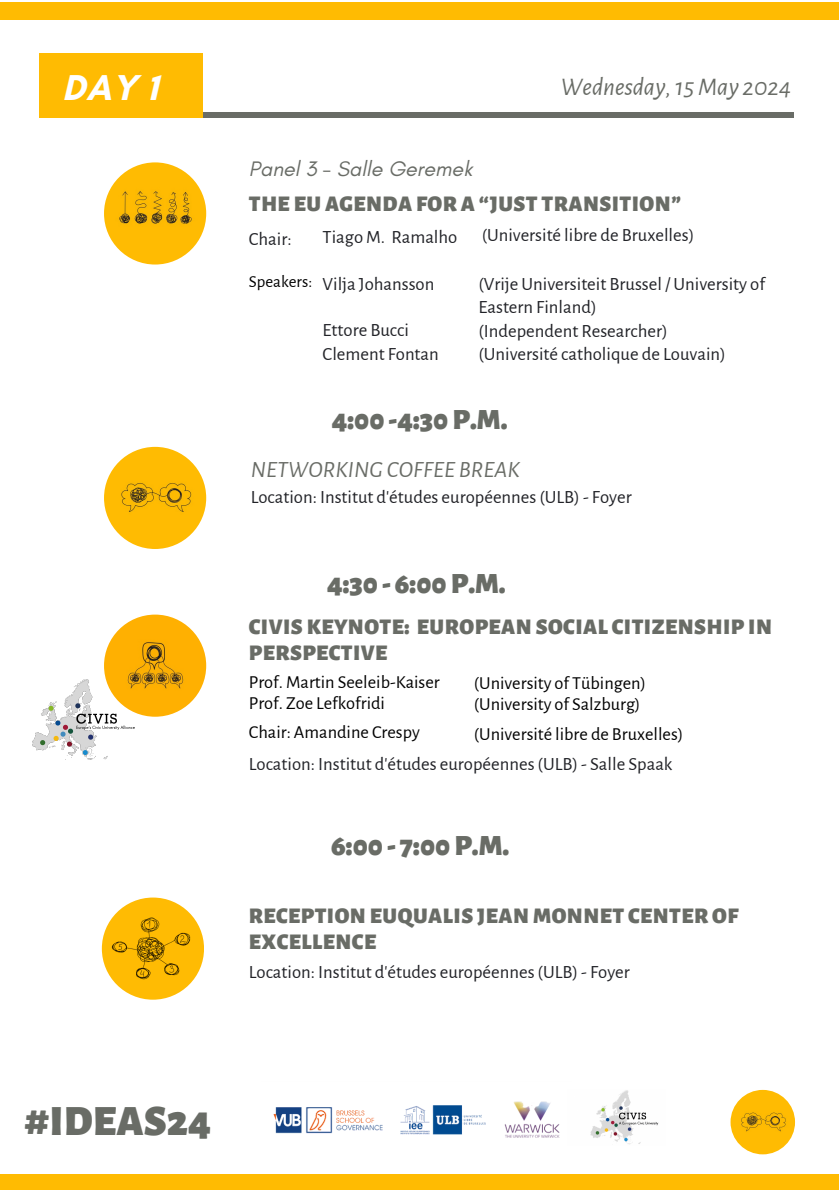
<style>
.page{position:relative;width:839px;height:1191px;background:#fff}
.page>*{position:absolute;margin:0;border:0;box-sizing:border-box;transform-origin:0 0}
.t1{font:900 43.6px "Alegreya Sans";color:#696c66}
.t2{font:700 36.6px "Glacial Indifference";color:#fff}
.t3{font:900 29.6px "Alegreya Sans";color:#696c66}
.t4{font:italic 25.4px "Alegreya Sans";color:#696c66}
.t5{font:italic 23.4px "Alegreya Sans";letter-spacing:.01em;color:#696c66}
.t6{font:900 22.6px/26.4px "Alegreya Sans";letter-spacing:.02em;color:#696c66}
.t7{font:italic 21.4px "Glacial Indifference";color:#696c66}
.t8{font:18.6px "Alegreya Sans";color:#212227}
.t9{font:18.4px "Alegreya Sans";color:#000}
.t10{font:17px "Alegreya Sans";color:#000}
</style>
<div class="page">
<div style="left:0;top:2px;width:838px;height:17px;background:#ffbb02"></div>
<div style="left:0;top:1174px;width:838px;height:15px;background:#ffbb02"></div>
<div style="left:44px;top:112px;width:749px;height:5px;background:#696c66"></div>
<div style="left:39px;top:54px;width:163px;height:63px;background:#ffbb02"></div>
<img style="left:730px;top:1090px;width:65px;height:64px;border-radius:50%">
<img style="left:273px;top:1101px;width:287px;height:37px">
<img style="left:590px;top:1090px;width:69px;height:55px">
<img style="left:104px;top:615px;width:102px;height:102px;border-radius:50%">
<img style="left:33px;top:680px;width:102px;height:79px">
<img style="left:104px;top:162px;width:102px;height:102px;border-radius:50%">
<img style="left:104px;top:447px;width:102px;height:102px;border-radius:50%">
<div style="left:102px;top:898px;width:102px;height:102px;background:#ffbb03;border-radius:50%"></div>
<img style="left:104px;top:902px;width:94px;height:93px;border-radius:50%">
<h5 class="t2" style="left:62px;top:66px;width:98px">DAY 1</h5>
<h2 class="t4" style="left:561px;top:75px;width:232px">Wednesday,15May 2024</h2>
<p class="t7" style="left:249px;top:156px;width:225px">Panel 3 - Salle Geremek</p>
<p class="t6" style="left:249px;top:191px;width:434px">THE EU AGENDA FOR A “JUST TRANSITION”</p>
<p class="t8" style="left:249px;top:230px;width:44px">Chair:</p>
<p class="t10" style="left:249px;top:273px;width:65px">Speakers:</p>
<p class="t8" style="left:322px;top:228px;width:136px">Tiago M. Ramalho</p>
<p class="t8" style="left:322px;top:275px;width:113px">Vilja Johansson</p>
<p class="t8" style="left:322px;top:321px;width:88px">Ettore Bucci</p>
<p class="t8" style="left:322px;top:345px;width:118px">Clement Fontan</p>
<p class="t8" style="left:481px;top:226px;width:214px">(Université libre de Bruxelles)</p>
<h3 class="t8" style="left:478px;top:275px;width:288px">(Vrije Universiteit Brussel / University of</h3>
<h4 class="t8" style="left:478px;top:299px;width:120px">Eastern Finland)</h4>
<p class="t8" style="left:478px;top:322px;width:191px">(Independent Researcher)</p>
<h3 class="t8" style="left:478px;top:345px;width:249px">(Université catholique de Louvain)</h3>
<h6 class="t3" style="left:332px;top:405px;width:177px">4:00 -4:30P.M.</h6>
<p class="t5" style="left:251px;top:459px;width:270px">NETWORKING COFFEE BREAK</p>
<p class="t8" style="left:251px;top:488px;width:382px">Location: Institut d'études européennes (ULB) - Foyer</p>
<p class="t3" style="left:327px;top:569px;width:180px">4:30 - 6:00P.M.</p>
<p class="t6" style="left:249px;top:614px;width:524px">CIVIS KEYNOTE: EUROPEAN SOCIAL CITIZENSHIP IN<br>PERSPECTIVE</p>
<p class="t9" style="left:249px;top:673px;width:192px">Prof. Martin Seeleib-Kaiser</p>
<p class="t9" style="left:249px;top:694px;width:138px">Prof. Zoe Lefkofridi</p>
<p class="t9" style="left:474px;top:675px;width:174px">(University of Tübingen)</p>
<p class="t9" style="left:474px;top:696px;width:168px">(University of Salzburg)</p>
<p class="t9" style="left:249px;top:723px;width:172px">Chair: Amandine Crespy</p>
<p class="t9" style="left:474px;top:725px;width:211px">(Université libre de Bruxelles)</p>
<p class="t8" style="left:249px;top:755px;width:425px">Location: Institut d'études européennes (ULB) - Salle Spaak</p>
<p class="t3" style="left:331px;top:832px;width:180px">6:00 - 7:00P.M.</p>
<p class="t6" style="left:249px;top:903px;width:491px">RECEPTION EUQUALIS JEAN MONNET CENTER OF<br>EXCELLENCE</p>
<p class="t8" style="left:249px;top:963px;width:382px">Location: Institut d'études européennes (ULB) - Foyer</p>
<p class="t1" style="left:24px;top:1100px;width:189px">#IDEAS24</p>
</div>
